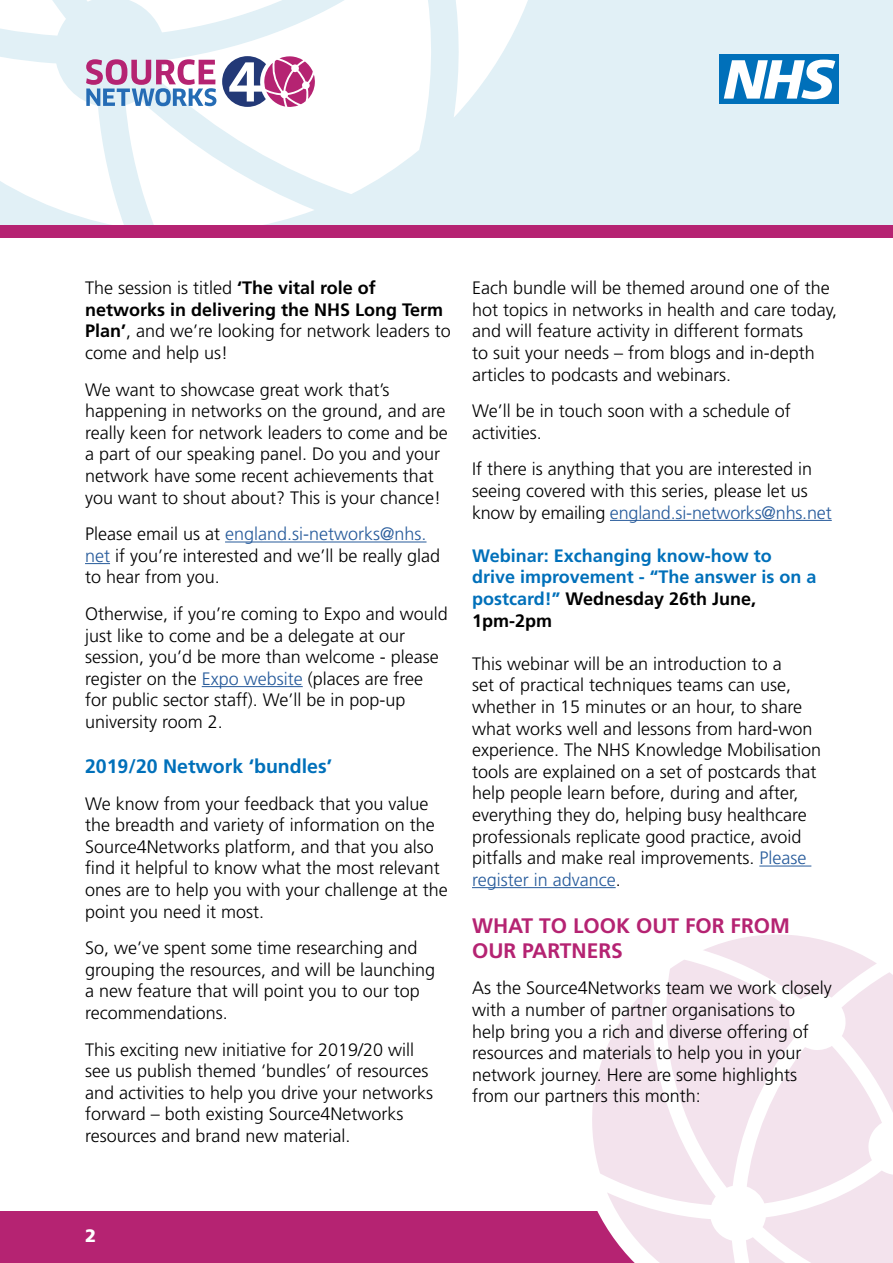
<style>
.page{position:relative;width:893px;height:1263px;background:#fff}
.page>*{position:absolute;margin:0;border:0;box-sizing:border-box;transform-origin:0 0}
.t1{font:700 21px/25.2px "Frutiger";color:#b52372}
.t2{font:700 19.5px "Frutiger";color:#0070ba}
.t3{font:300 18px/21.6px "Frutiger";color:#000}
.t4{font:700 18px/21.6px "Frutiger";color:#0070ba}
.t5{font:700 18px "Frutiger";color:#000}
.t6{font:900 18px "Frutiger";color:#fff}
.s1{font-weight:700}
.s2{color:#275b9b}
.s3{color:#000}
</style>
<div class="page">
<div style="left:0;top:1211px;width:893px;height:52px;background:#b52372"></div>
<svg style="left:592px;top:934px;width:301px;height:329px"></svg>
<div style="left:0;top:0;width:893px;height:236px;background:#e1f0f6"></div>
<svg style="left:454px;top:0;width:74px;height:117px"></svg>
<svg style="left:394px;top:0;width:37px;height:169px;background:#fafcfd"></svg>
<svg style="left:0;top:0;width:394px;height:225px"></svg>
<div style="left:0;top:225px;width:893px;height:13px;background:#b52372"></div>
<hr style="left:225px;top:541px;width:201px;height:1px;background:#275b9b">
<svg style="left:85px;top:563px;width:25px;height:1px"></svg>
<hr style="left:202px;top:686px;width:101px;height:1px;background:#275b9b">
<hr style="left:610px;top:520px;width:222px;height:1px;background:#275b9b">
<hr style="left:759px;top:865px;width:52px;height:1px;background:#275b9b">
<hr style="left:472px;top:887px;width:144px;height:1px;background:#275b9b">
<div style="left:719px;top:55px;width:120px;height:49px;background:#0070ba"></div>
<svg style="left:724px;top:60px;width:111px;height:39px"></svg>
<p class="t3" style="left:85px;top:277px;width:367px">The session is titled <span class="s1">‘The vital role of networks in delivering the NHS Long Term Plan’</span>, and we’re looking for network leaders to come and help us!</p>
<p class="t3" style="left:85px;top:379px;width:364px">We want to showcase great work that’s happening in networks on the ground, and are really keen for network leaders to come and be a part of our speaking panel. Do you and your network have some recent achievements that you want to shout about? This is your chance!</p>
<p class="t3" style="left:85px;top:523px;width:357px">Please email us at <span class="s2">england.si-networks@nhs. net</span> if you’re interested and we’ll be really glad to hear from you.</p>
<p class="t3" style="left:85px;top:603px;width:364px">Otherwise, if you’re coming to Expo and would just like to come and be a delegate at our session, you’d be more than welcome - please register on the <span class="s2">Expo website</span> (places are free for public sector staff). We’ll be in pop-up university room 2.</p>
<p class="t2" style="left:85px;top:755px;width:249px">2019/20 Network ‘bundles’</p>
<p class="t3" style="left:85px;top:793px;width:364px">We know from your feedback that you value the breadth and variety of information on the Source4Networks platform, and that you also find it helpful to know what the most relevant ones are to help you with your challenge at the point you need it most.</p>
<p class="t3" style="left:85px;top:937px;width:352px">So, we’ve spent some time researching and grouping the resources, and will be launching a new feature that will point you to our top recommendations.</p>
<p class="t3" style="left:85px;top:1039px;width:350px">This exciting new initiative for 2019/20 will see us publish themed ‘bundles’ of resources and activities to help you drive your networks forward – both existing Source4Networks resources and brand new material.</p>
<p class="t3" style="left:472px;top:277px;width:367px">Each bundle will be themed around one of the hot topics in networks in health and care today, and will feature activity in different formats<br>to suit your needs – from blogs and in-depth articles to podcasts and webinars.</p>
<p class="t3" style="left:472px;top:400px;width:320px">We’ll be in touch soon with a schedule of activities.</p>
<p class="t3" style="left:472px;top:459px;width:361px">If there is anything that you are interested in seeing covered with this series, please let us know by emailing <span class="s2">england.si-networks@nhs.net</span></p>
<p class="t4" style="left:472px;top:545px;width:346px">Webinar: Exchanging know-how to drive improvement - “The answer is on a postcard!” <span class="s3">Wednesday 26th June,</span></p>
<p class="t5" style="left:472px;top:610px;width:82px">1pm-2pm</p>
<p class="t3" style="left:472px;top:653px;width:351px">This webinar will be an introduction to a<br>set of practical techniques teams can use, whether in 15 minutes or an hour, to share what works well and lessons from hard-won experience. The NHS Knowledge Mobilisation tools are explained on a set of postcards that help people learn before, during and after, everything they do, helping busy healthcare professionals replicate good practice, avoid pitfalls and make real improvements. <span class="s2">Please register in advance</span>.</p>
<p class="t1" style="left:472px;top:913px;width:320px">WHAT TO LOOK OUT FOR FROM<br>OUR PARTNERS</p>
<p class="t3" style="left:472px;top:978px;width:361px">As the Source4Networks team we work closely with a number of partner organisations to help bring you a rich and diverse offering of resources and materials to help you in your network journey. Here are some highlights from our partners this month:</p>
<p class="t6" style="left:85px;top:1225px;width:13px">2</p>
</div>
